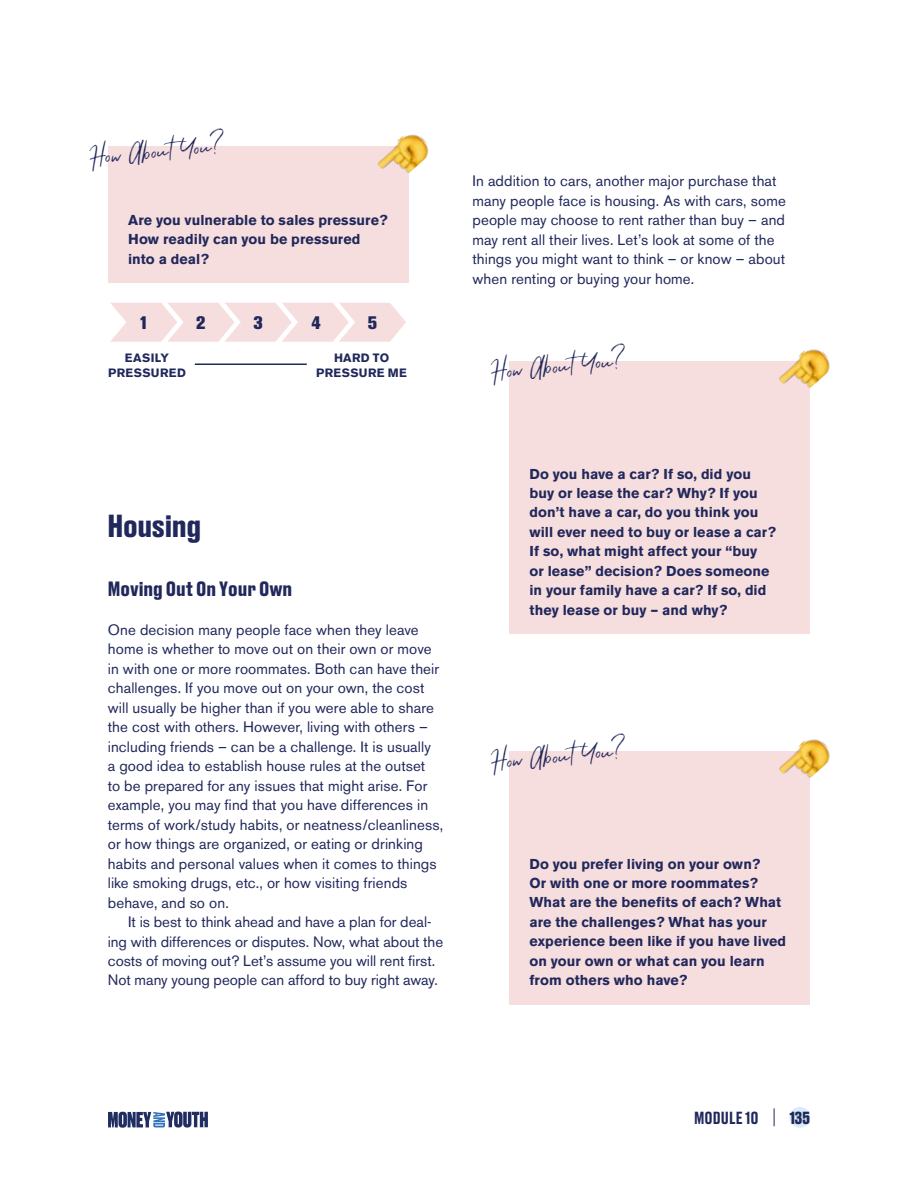
<style>
.page{position:relative;width:918px;height:1188px;background:#fff}
.page>*{position:absolute;margin:0;border:0;box-sizing:border-box;transform-origin:0 0}
.t1{font:30px "Renegade";color:#21285b}
.t2{font:700 30px "Druk Text";letter-spacing:-.01em;color:#21285b}
.t3{font:700 19.5px "Druk Text";color:#21285b}
.t4{font:800 18px "Akzidenz Grotesk BE";color:#21285b}
.t5{font:500 16.5px "Druk Text";letter-spacing:.005em;color:#21285b}
.t6{font:700 16.5px "Druk Text";color:#21285b}
.t7{font:15px/19.5px "Akzidenz Grotesk BE";letter-spacing:.005em;color:#21285b}
.t8{font:700 14.25px/19.5px "Akzidenz Grotesk BE";letter-spacing:.005em;color:#21285b}
.t9{font:700 12px/15px "Akzidenz Grotesk BE";letter-spacing:.03em;color:#21285b;text-align:center}
</style>
<div class="page">
<div style="left:789px;top:1107px;width:21px;height:21px;background:#daecf7;border-radius:50%"></div>
<svg style="left:108px;top:1112px;width:100px;height:16px;background:#667499"></svg>
<svg style="left:774px;top:1108px;width:1px;height:18px"></svg>
<div style="left:108px;top:147px;width:300px;height:136px;background:#f7dede"></div>
<div style="left:509px;top:362px;width:301px;height:272px;background:#f7dede"></div>
<div style="left:509px;top:752px;width:301px;height:253px;background:#f7dede"></div>
<img style="left:374px;top:134px;width:55px;height:51px">
<img style="left:775px;top:349px;width:55px;height:39px">
<img style="left:775px;top:739px;width:55px;height:39px">
<svg style="left:110px;top:303px;width:296px;height:39px;background:#f8e2e2"></svg>
<hr style="left:195px;top:364px;width:112px;height:1px;background:#21285b">
<h1 class="t1" style="left:88px;top:136px;width:132px;rotate:-5deg">How About You?</h1>
<p class="t8" style="left:128px;top:210px;width:261px">Are you vulnerable to sales pressure?<br>How readily can you be pressured into a deal?</p>
<p class="t4" style="left:139px;top:312px;width:11px">1</p>
<p class="t4" style="left:196px;top:312px;width:11px">2</p>
<p class="t4" style="left:253px;top:312px;width:11px">3</p>
<p class="t4" style="left:311px;top:312px;width:11px">4</p>
<p class="t4" style="left:368px;top:312px;width:11px">5</p>
<p class="t9" style="left:108px;top:350px;width:79px">EASILY<br>PRESSURED</p>
<p class="t9" style="left:316px;top:350px;width:92px">HARD TO<br>PRESSURE ME</p>
<p class="t7" style="left:472px;top:171px;width:315px">In addition to cars, another major purchase that many people face is housing. As with cars, some people may choose to rent rather than buy – and may rent all their lives. Let’s look at some of the things you might want to think – or know – about when renting or buying your home.</p>
<h1 class="t1" style="left:489px;top:351px;width:132px;rotate:-5deg">How About You?</h1>
<h1 class="t2" style="left:107px;top:509px;width:95px">Housing</h1>
<h2 class="t3" style="left:108px;top:578px;width:186px">Moving Out On Your Own</h2>
<p class="t7" style="left:108px;top:620px;width:337px">One decision many people face when they leave home is whether to move out on their own or move in with one or more roommates. Both can have their challenges. If you move out on your own, the cost will usually be higher than if you were able to share the cost with others. However, living with others – including friends – can be a challenge. It is usually<br>a good idea to establish house rules at the outset<br>to be prepared for any issues that might arise. For example, you may find that you have differences in terms of work/study habits, or neatness/cleanliness, or how things are organized, or eating or drinking habits and personal values when it comes to things like smoking drugs, etc., or how visiting friends behave, and so on.</p>
<p class="t7" style="left:108px;top:912px;width:337px;text-align:center">It is best to think ahead and have a plan for deal-<br>ing with differences or disputes. Now, what about the costs of moving out? Let’s assume you will rent first.<br>Not many young people can afford to buy right away.</p>
<p class="t8" style="left:529px;top:464px;width:248px">Do you have a car? If so, did you buy or lease the car? Why? If you don’t have a car, do you think you will ever need to buy or lease a car?<br>If so, what might affect your “buy<br>or lease” decision? Does someone in your family have a car? If so, did they lease or buy – and why?</p>
<h1 class="t1" style="left:489px;top:741px;width:132px;rotate:-5deg">How About You?</h1>
<p class="t8" style="left:529px;top:854px;width:258px">Do you prefer living on your own?<br>Or with one or more roommates?<br>What are the benefits of each? What are the challenges? What has your experience been like if you have lived on your own or what can you learn from others who have?</p>
<p class="t5" style="left:694px;top:1109px;width:66px">MODULE 10</p>
<p class="t6" style="left:789px;top:1109px;width:22px">135</p>
</div>
